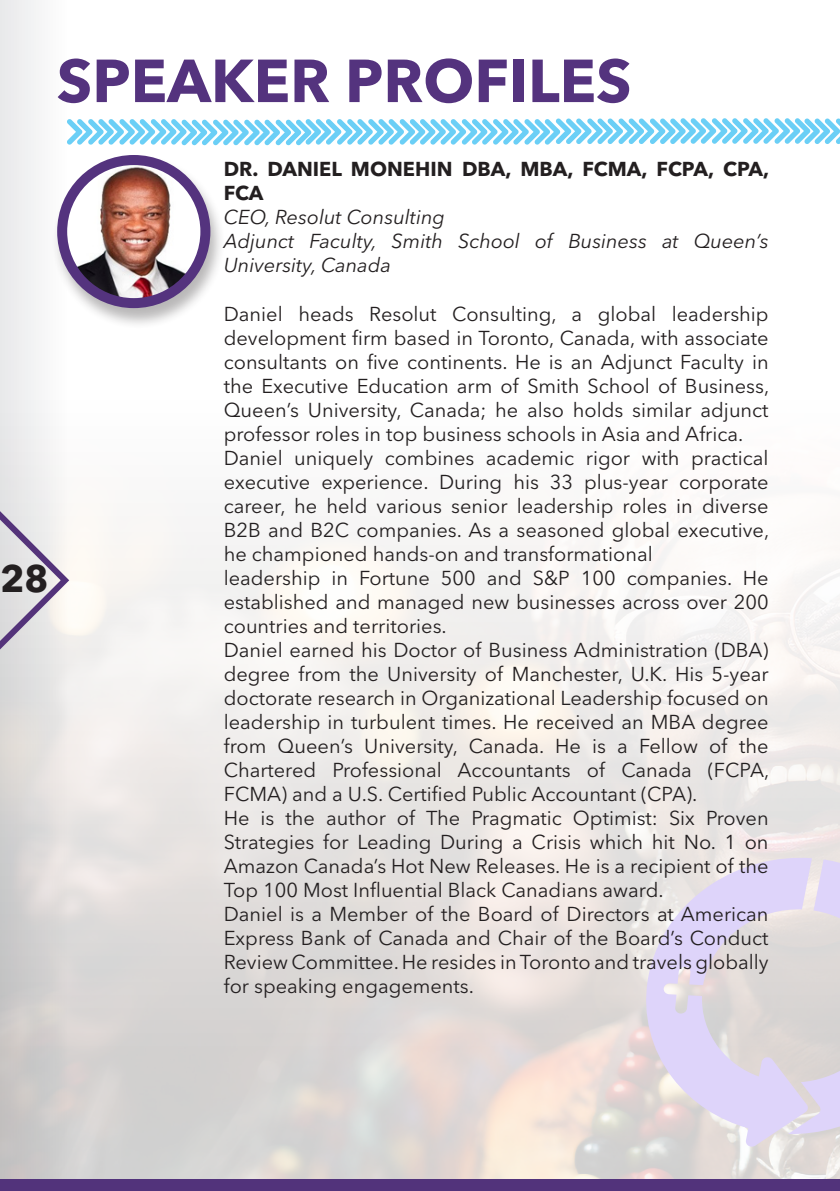
<style>
.page{position:relative;width:840px;height:1191px;background:#fff}
.page>*{position:absolute;margin:0;border:0;box-sizing:border-box;transform-origin:0 0}
.t1{font:700 60px "Avenir Next LT Pro";color:#54337e}
.t2{font:700 38px "Avenir Next LT Pro";color:#231f20}
.t3{font:20px/24px "Avenir Next LT Pro";color:#231f20;text-align:justify}
.t4{font:italic 20px/24px "Avenir Next LT Pro";color:#231f20}
.t5{font:700 20px/24px "Avenir Next LT Pro";color:#231f20}
</style>
<div class="page">
<div style="left:0;top:0;width:270px;height:1191px;background:linear-gradient(to right,#f5f5f6,#fff)"></div>
<svg style="left:67px;top:118px;width:772px;height:27px"></svg>
<img style="left:0;top:336px;width:839px;height:843px">
<svg style="left:0;top:421px;width:73px;height:318px"></svg>
<div style="left:0;top:1179px;width:839px;height:12px;background:#52337b"></div>
<svg style="left:811px;top:859px;width:28px;height:275px;background:#dcd6e1"></svg>
<svg style="left:642px;top:855px;width:169px;height:292px;background:#e0d8e6"></svg>
<div style="left:51px;top:154px;width:175px;height:175px;background:#231f20;opacity:.32"></div>
<img style="left:62px;top:165px;width:143px;height:138px">
<div style="left:57px;top:155px;width:153px;height:153px;border:10px solid #54337e;border-radius:50%"></div>
<p class="t1" style="left:57px;top:44px;width:576px">SPEAKER PROFILES</p>
<h2 class="t2" style="left:0;top:556px;width:50px">28</h2>
<p class="t5" style="left:224px;top:157px;width:546px">DR. DANIEL MONEHIN DBA, MBA, FCMA, FCPA, CPA,<br>FCA</p>
<p class="t4" style="left:224px;top:205px;width:223px">CEO, Resolut Consulting</p>
<p class="t4" style="left:224px;top:229px;width:546px">Adjunct Faculty, Smith School of Business at Queen’s<br>University, Canada</p>
<p class="t3" style="left:224px;top:301px;width:546px">Daniel heads Resolut Consulting, a global leadership development firm based in Toronto, Canada, with associate consultants on five continents. He is an Adjunct Faculty in the Executive Education arm of Smith School of Business, Queen’s University, Canada; he also holds similar adjunct professor roles in top business schools in Asia and Africa.</p>
<p class="t3" style="left:224px;top:445px;width:546px">Daniel uniquely combines academic rigor with practical executive experience. During his 33 plus-year corporate career, he held various senior leadership roles in diverse B2B and B2C companies. As a seasoned global executive, he championed hands-on and transformational</p>
<p class="t3" style="left:224px;top:565px;width:546px">leadership in Fortune 500 and S&amp;P 100 companies. He established and managed new businesses across over 200 countries and territories.</p>
<p class="t3" style="left:224px;top:637px;width:546px">Daniel earned his Doctor of Business Administration (DBA) degree from the University of Manchester, U.K. His 5-year doctorate research in Organizational Leadership focused on</p>
<p class="t3" style="left:224px;top:709px;width:546px">leadership in turbulent times. He received an MBA degree from Queen’s University, Canada. He is a Fellow of the Chartered Professional Accountants of Canada (FCPA, FCMA) and a U.S. Certified Public Accountant (CPA).</p>
<p class="t3" style="left:224px;top:805px;width:546px">He is the author of The Pragmatic Optimist: Six Proven Strategies for Leading During a Crisis which hit No. 1 on Amazon Canada’s Hot New Releases. He is a recipient of the Top 100 Most Influential Black Canadians award.</p>
<p class="t3" style="left:224px;top:901px;width:546px">Daniel is a Member of the Board of Directors at American Express Bank of Canada and Chair of the Board’s Conduct Review Committee. He resides in Toronto and travels globally for speaking engagements.</p>
</div>
